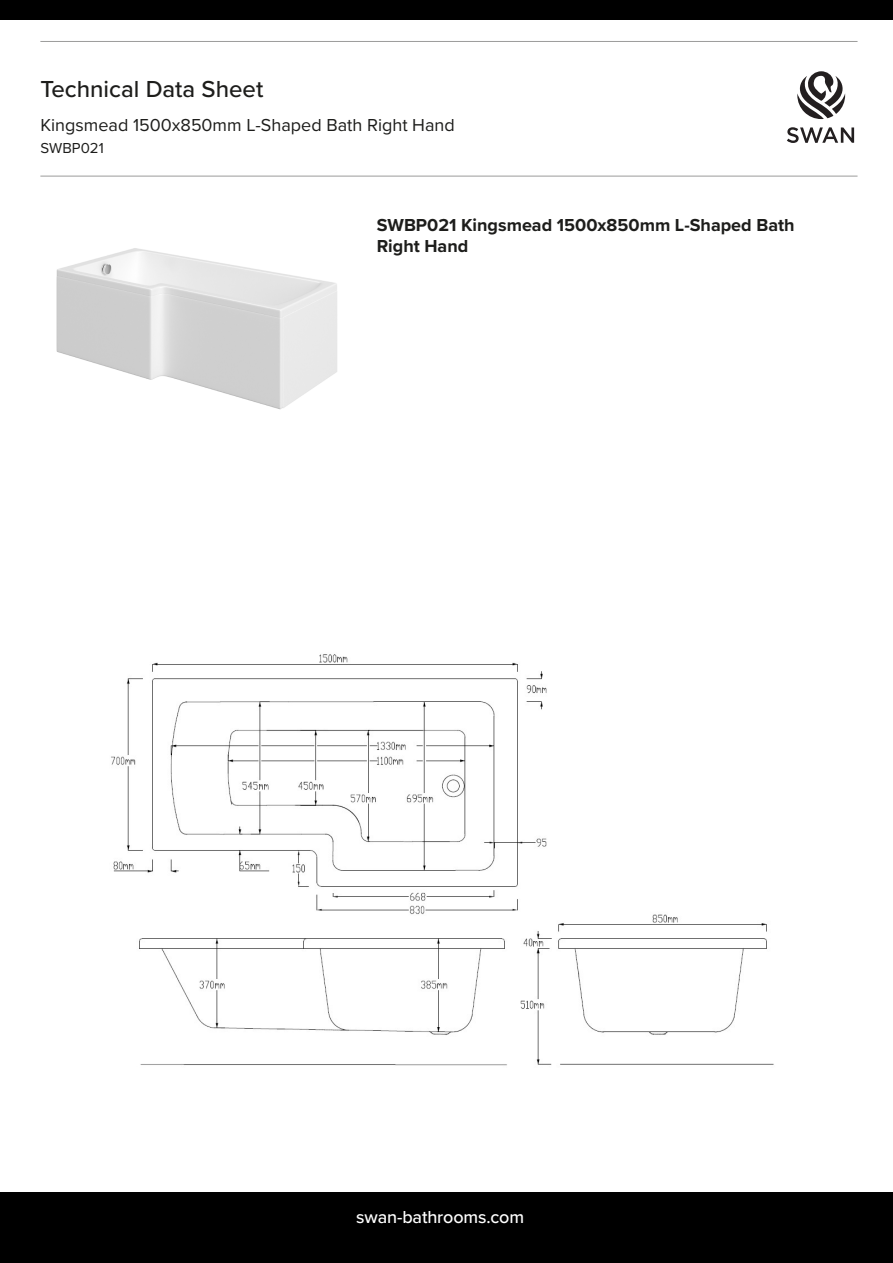
<style>
.page{position:relative;width:893px;height:1263px;background:#fff}
.page>*{position:absolute;margin:0;border:0;box-sizing:border-box;transform-origin:0 0}
.t1{font:500 24px "Proxima Nova";color:#1d1d1b}
.t2{font:700 18px/21.6px "Proxima Nova";color:#1d1d1b}
.t3{font:18px "Proxima Nova";color:#1d1d1b}
.t4{font:500 18px "Proxima Nova";letter-spacing:-.01em;color:#fff}
.t5{font:15px "Proxima Nova";color:#1d1d1b}
</style>
<div class="page">
<hr style="left:40px;top:41px;width:817px;height:1px;background:#9b9b9a">
<div style="left:0;top:1193px;width:893px;height:70px;background:#000"></div>
<hr style="left:40px;top:176px;width:817px;height:1px;background:#9b9b9a">
<div style="left:0;top:0;width:893px;height:20px;background:#000"></div>
<svg style="left:797px;top:71px;width:48px;height:48px"></svg>
<svg style="left:787px;top:127px;width:67px;height:16px"></svg>
<img style="left:56px;top:248px;width:281px;height:162px">
<img style="left:111px;top:654px;width:663px;height:412px">
<div style="left:550px;top:697px;width:272px;height:82px;background:#fff"></div>
<h1 class="t1" style="left:40px;top:71px;width:224px">Technical Data Sheet</h1>
<p class="t3" style="left:40px;top:111px;width:416px">Kingsmead 1500x850mm L-Shaped Bath Right Hand</p>
<p class="t5" style="left:40px;top:137px;width:65px">SWBP021</p>
<p class="t2" style="left:377px;top:213px;width:419px">SWBP021 Kingsmead 1500x850mm L-Shaped Bath<br>Right Hand</p>
<p class="t4" style="left:356px;top:1203px;width:169px">swan-bathrooms.com</p>
</div>
